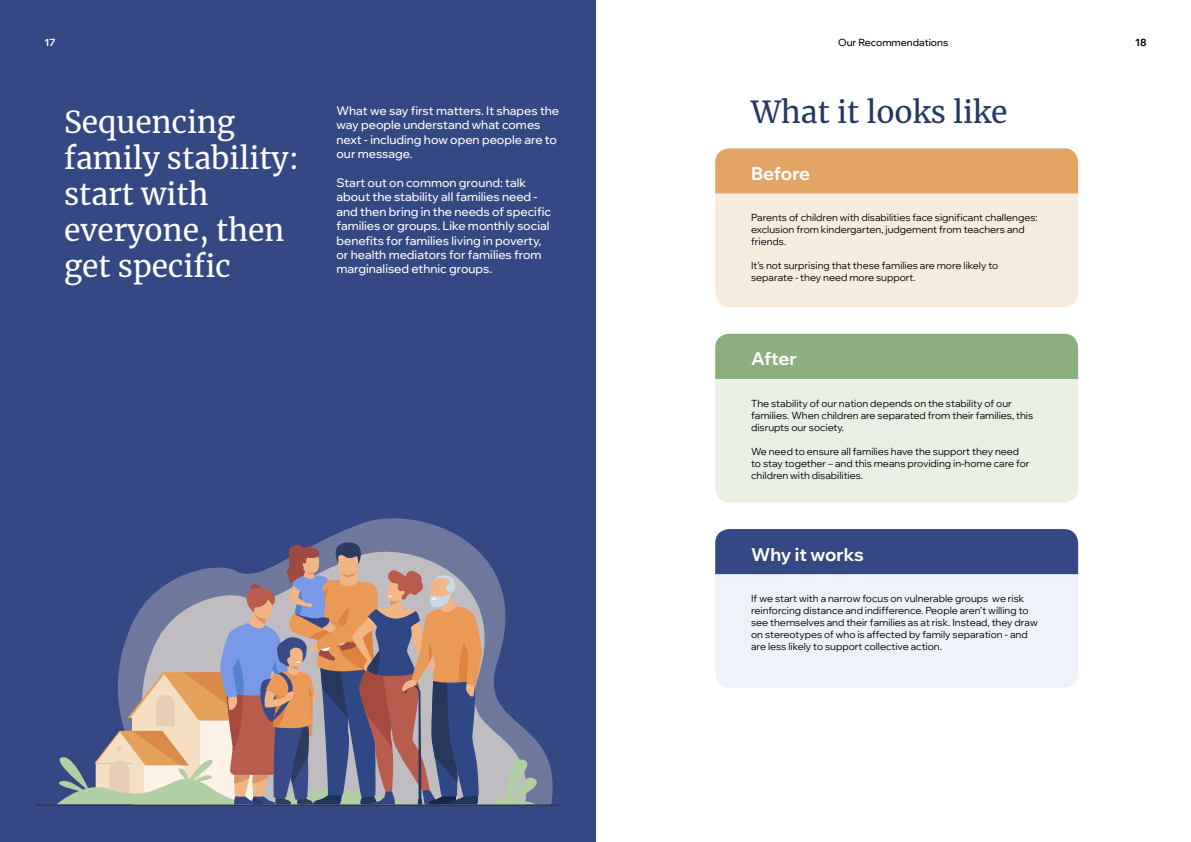
<style>
.page{position:relative;width:1191px;height:842px;background:#fff}
.page>*{position:absolute;margin:0;border:0;box-sizing:border-box;transform-origin:0 0}
.t1{font:30px/36px "Merriweather";color:#fff}
.t2{font:30px "Merriweather";color:#243861}
.t3{font:700 18px "Wix Madefor Display";letter-spacing:-.01em;color:#fff}
.t4{font:500 12px/14.4px "Wix Madefor Display";color:#fff}
.t5{font:10px/12px "Wix Madefor Display";color:#000}
.t6{font:500 10px "Wix Madefor Display";color:#000}
.t7{font:700 10px "Wix Madefor Display";color:#fff}
.t8{font:700 10px "Wix Madefor Display";color:#000}
</style>
<div class="page">
<div style="left:0;top:0;width:595px;height:842px;background:#344883"></div>
<svg style="left:322px;top:518px;width:231px;height:286px"></svg>
<svg style="left:484px;top:545px;width:51px;height:259px"></svg>
<svg style="left:492px;top:758px;width:49px;height:46px;background:#a5b1ad"></svg>
<svg style="left:57px;top:541px;width:427px;height:263px"></svg>
<hr style="left:37px;top:804px;width:522px;height:2px;background:#2e364f">
<div style="left:715px;top:148px;width:363px;height:46px;background:#e2a566"></div>
<div style="left:715px;top:529px;width:363px;height:45px;background:#344883"></div>
<div style="left:715px;top:334px;width:363px;height:45px;background:#8cb07d"></div>
<div style="left:715px;top:194px;width:363px;height:113px;background:#f6edde"></div>
<div style="left:715px;top:574px;width:363px;height:114px;background:#eef3f9"></div>
<div style="left:715px;top:379px;width:363px;height:123px;background:#eaf0e5"></div>
<p class="t6" style="left:838px;top:35px;width:112px">Our Recommendations</p>
<p class="t7" style="left:45px;top:35px;width:12px">17</p>
<p class="t8" style="left:1135px;top:35px;width:13px">18</p>
<h1 class="t1" style="left:64px;top:103px;width:236px">Sequencing family stability: start with everyone, then get specific</h1>
<p class="t4" style="left:336px;top:103px;width:224px">What we say first matters. It shapes the way people understand what comes next - including how open people are to our message.</p>
<p class="t4" style="left:336px;top:175px;width:216px">Start out on common ground: talk about the stability all families need - and then bring in the needs of specific families or groups. Like monthly social benefits for families living in poverty, or health mediators for families from marginalised ethnic groups.</p>
<h1 class="t2" style="left:751px;top:92px;width:258px">What it looks like</h1>
<h2 class="t3" style="left:751px;top:159px;width:61px">Before</h2>
<p class="t5" style="left:751px;top:210px;width:288px">Parents of children with disabilities face significant challenges: exclusion from kindergarten, judgement from teachers and friends.</p>
<p class="t5" style="left:751px;top:258px;width:249px">It’s not surprising that these families are more likely to separate - they need more support.</p>
<h2 class="t3" style="left:751px;top:345px;width:47px">After</h2>
<p class="t5" style="left:751px;top:397px;width:284px">The stability of our nation depends on the stability of our families. When children are separated from their families, this disrupts our society.</p>
<p class="t5" style="left:751px;top:445px;width:280px">We need to ensure all families have the support they need to stay together – and this means providing in-home care for children with disabilities.</p>
<h2 class="t3" style="left:751px;top:540px;width:114px">Why it works</h2>
<p class="t5" style="left:751px;top:591px;width:288px">If we start with a narrow focus on vulnerable groups we risk reinforcing distance and indifference. People aren’t willing to see themselves and their families as at risk. Instead, they draw on stereotypes of who is affected by family separation - and are less likely to support collective action.</p>
</div>
